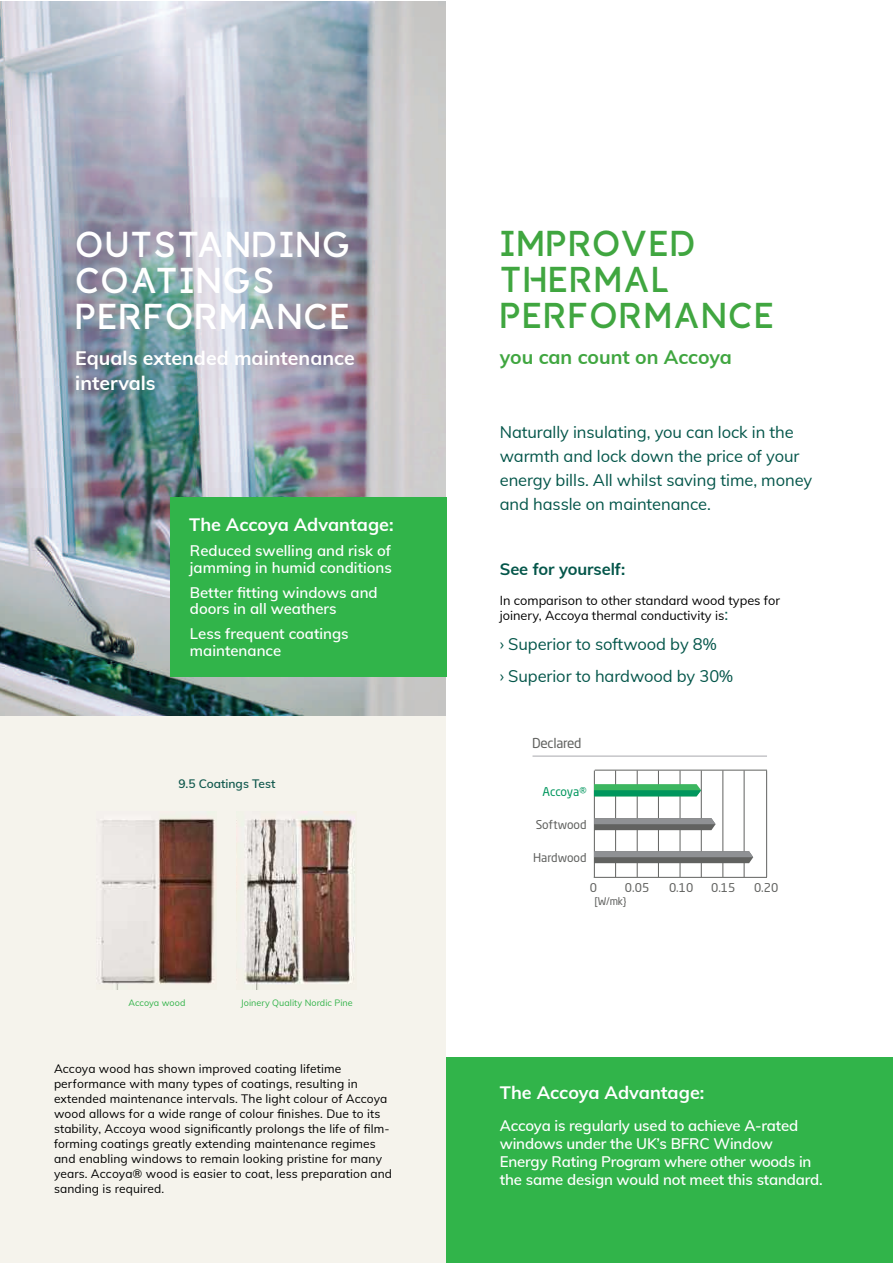
<style>
.page{position:relative;width:893px;height:1263px;background:#fff}
.page>*{position:absolute;margin:0;border:0;box-sizing:border-box;transform-origin:0 0}
.t1{font:36px/36px "Accoya Display";letter-spacing:.04em;color:#fff}
.t2{font:36px/36px "Accoya Display";letter-spacing:.04em;color:#40a640}
.t3{font:700 19.5px/25.5px "Muli";color:#fff}
.t4{font:700 19.5px "Muli";color:#40a640}
.t5{font:700 18px "Muli";color:#fff}
.t6{font:16.5px/24px "Muli";letter-spacing:-.005em;color:#04564a}
.t7{font:700 16.5px "Muli";letter-spacing:-.005em;color:#04564a}
.t8{font:600 15px/18px "Muli";letter-spacing:-.01em;color:#fff}
.t9{font:13.5px "Neo Sans W1 G";letter-spacing:-.02em;color:#616260}
.t10{font:12.75px/15px "Muli";color:#000}
.t11{font:12px/15px "Muli";letter-spacing:.01em;color:#000}
.t12{font:12px "Neo Sans W1 G";color:#616260}
.t13{font:600 12px "Muli";color:#0f574c}
.t14{font:12px "Neo Sans W1 G";letter-spacing:-.01em;color:#00965d}
.t15{font:10.5px "Neo Sans W1 G";color:#616260}
.t16{font:9px "Muli";letter-spacing:.005em;color:#33b34a}
.s1{font-size:16.5px;color:#04564a}
</style>
<div class="page">
<div style="left:446px;top:1058px;width:447px;height:205px;background:#31b44a"></div>
<hr style="left:615px;top:770px;width:1px;height:107px;background:#616260">
<hr style="left:658px;top:770px;width:1px;height:107px;background:#616260">
<hr style="left:701px;top:770px;width:1px;height:107px;background:#616260">
<hr style="left:744px;top:770px;width:1px;height:107px;background:#616260">
<hr style="left:532px;top:756px;width:235px;height:1px;background:#a8a9ad">
<hr style="left:594px;top:770px;width:1px;height:107px;background:#616260">
<hr style="left:637px;top:770px;width:1px;height:107px;background:#616260">
<hr style="left:680px;top:770px;width:1px;height:107px;background:#616260">
<hr style="left:722px;top:770px;width:1px;height:107px;background:#616260">
<hr style="left:766px;top:770px;width:1px;height:107px;background:#616260">
<hr style="left:595px;top:770px;width:172px;height:1px;background:#616260">
<hr style="left:594px;top:877px;width:173px;height:1px;background:#616260">
<svg style="left:594px;top:851px;width:159px;height:12px;background:#7a7b7c"></svg>
<svg style="left:594px;top:818px;width:122px;height:12px"></svg>
<svg style="left:594px;top:784px;width:107px;height:12px"></svg>
<div style="left:0;top:708px;width:446px;height:555px;background:#f5f3ec"></div>
<img style="left:0;top:1px;width:446px;height:715px">
<div style="left:170px;top:497px;width:276px;height:180px;background:#31b44a"></div>
<img style="left:244px;top:819px;width:111px;height:171px">
<img style="left:98px;top:818px;width:117px;height:172px">
<h1 class="t1" style="left:75px;top:227px;width:276px">OUTSTANDING<br>COATINGS<br>PERFORMANCE</h1>
<h2 class="t3" style="left:75px;top:344px;width:281px">Equals extended maintenance intervals</h2>
<h3 class="t5" style="left:189px;top:511px;width:206px">The Accoya Advantage:</h3>
<p class="t8" style="left:190px;top:542px;width:203px;line-height:16.5px">Reduced swelling and risk of jamming in humid conditions</p>
<p class="t8" style="left:190px;top:583px;width:189px;line-height:16.5px">Better fitting windows and doors in all weathers</p>
<p class="t8" style="left:190px;top:625px;width:160px;line-height:16.5px">Less frequent coatings maintenance</p>
<p class="t13" style="left:178px;top:775px;width:99px">9.5 Coatings Test</p>
<p class="t16" style="left:128px;top:996px;width:58px">Accoya wood</p>
<p class="t16" style="left:241px;top:996px;width:113px">Joinery Quality Nordic Pine</p>
<p class="t11" style="left:54px;top:1061px;width:340px">Accoya wood has shown improved coating lifetime performance with many types of coatings, resulting in extended maintenance intervals. The light colour of Accoya wood allows for a wide range of colour finishes. Due to its stability, Accoya wood significantly prolongs the life of film&shy;forming coatings greatly extending maintenance regimes and enabling windows to remain looking pristine for many years. Accoya® wood is easier to coat, less preparation and sanding is required.</p>
<h1 class="t2" style="left:500px;top:226px;width:276px">IMPROVED<br>THERMAL<br>PERFORMANCE</h1>
<h2 class="t4" style="left:500px;top:343px;width:234px">you can count on Accoya</h2>
<h3 class="t6" style="left:500px;top:419px;width:314px">Naturally insulating, you can lock in the warmth and lock down the price of your energy bills. All whilst saving time, money and hassle on maintenance.</h3>
<h3 class="t7" style="left:500px;top:557px;width:127px">See for yourself:</h3>
<p class="t10" style="left:500px;top:592px;width:282px">In comparison to other standard wood types for joinery, Accoya thermal conductivity is<span class="s1">:</span></p>
<h3 class="t6" style="left:500px;top:627px;width:235px;line-height:32px">› Superior to softwood by 8%<br>› Superior to hardwood by 30%</h3>
<p class="t9" style="left:532px;top:735px;width:51px">Declared</p>
<p class="t14" style="left:543px;top:784px;width:45px">Accoya®</p>
<p class="t12" style="left:536px;top:817px;width:52px">Softwood</p>
<p class="t12" style="left:533px;top:850px;width:55px">Hardwood</p>
<p class="t12" style="left:590px;top:880px;width:9px">0</p>
<p class="t12" style="left:625px;top:880px;width:26px">0.05</p>
<p class="t12" style="left:669px;top:880px;width:26px">0.10</p>
<p class="t12" style="left:711px;top:880px;width:26px">0.15</p>
<p class="t12" style="left:754px;top:880px;width:26px">0.20</p>
<p class="t15" style="left:595px;top:895px;width:33px">[W/mk}</p>
<h3 class="t5" style="left:500px;top:1080px;width:206px">The Accoya Advantage:</h3>
<p class="t8" style="left:500px;top:1116px;width:325px">Accoya is regularly used to achieve A-rated windows under the UK’s BFRC Window Energy Rating Program where other woods in the same design would not meet this standard.</p>
</div>
